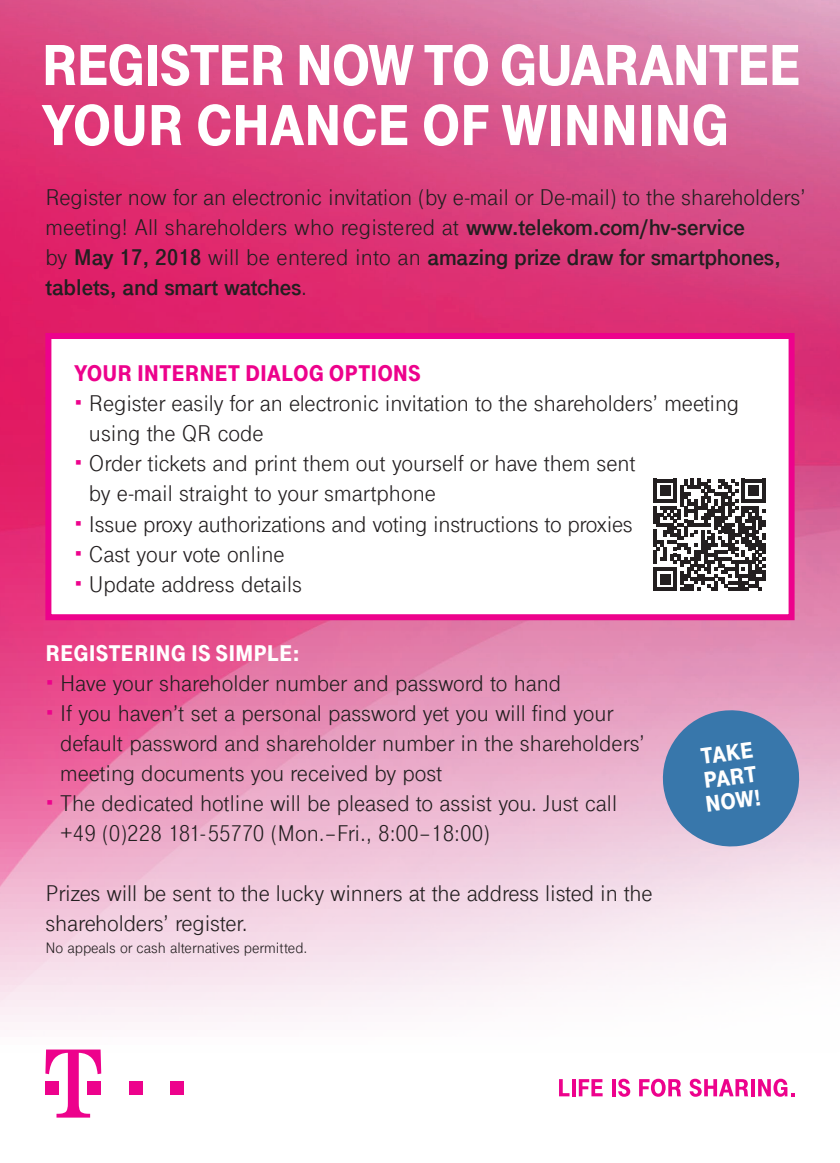
<style>
.page{position:relative;width:840px;height:1163px;background:#fff}
.page>*{position:absolute;margin:0;border:0;box-sizing:border-box;transform-origin:0 0}
.t1{font:900 60px/60px "Tele Grotesk Next";letter-spacing:-.03em;color:#fff}
.t2{font:24px/30px "Tele Grotesk Next";color:#231f20}
.t3{font:900 24px/24px "Tele Grotesk Next";color:#fff;text-align:justify}
.t4{font:900 24px "Tele Grotesk Next";color:#ed028c}
.t5{font:16px "Tele Grotesk Next";color:#231f20}
.s1{font-weight:700}
</style>
<div class="page">
<img style="left:0;top:0;width:839px;height:1097px">
<div style="left:129px;top:1080px;width:13px;height:14px;background:#ed028c"></div>
<div style="left:170px;top:1080px;width:14px;height:14px;background:#ed028c"></div>
<svg style="left:45px;top:1049px;width:56px;height:68px"></svg>
<svg style="left:558px;top:1078px;width:11px;height:18px"></svg>
<svg style="left:571px;top:1078px;width:4px;height:18px"></svg>
<svg style="left:578px;top:1078px;width:24px;height:18px"></svg>
<svg style="left:611px;top:1078px;width:4px;height:18px"></svg>
<svg style="left:617px;top:1078px;width:13px;height:18px"></svg>
<svg style="left:638px;top:1078px;width:42px;height:18px"></svg>
<svg style="left:689px;top:1078px;width:58px;height:18px"></svg>
<svg style="left:750px;top:1078px;width:4px;height:18px"></svg>
<svg style="left:757px;top:1078px;width:37px;height:18px"></svg>
<div style="left:48px;top:336px;width:743px;height:281px;background:#fff"></div>
<div style="left:45px;top:333px;width:749px;height:287px;border:6px solid #ed028c"></div>
<svg style="left:653px;top:478px;width:112px;height:113px"></svg>
<hr style="left:761px;top:570px;width:4px;height:11px;background:#231f20">
<svg style="left:658px;top:705px;width:145px;height:145px;background:#6e8bb7"></svg>
<svg style="left:47px;top:679px;width:5px;height:5px"></svg>
<svg style="left:47px;top:709px;width:5px;height:5px"></svg>
<svg style="left:47px;top:799px;width:5px;height:5px"></svg>
<h1 class="t1" style="left:41px;top:36px;width:761px">REGISTER NOW TO GUARANTEE<br>YOUR CHANCE OF WINNING</h1>
<p class="t2" style="left:45px;top:182px;width:761px">Register now for an electronic invitation (by e-mail or De-mail) to the shareholders’ meeting! All shareholders who registered at <span class="s1">www.telekom.com/hv-service<br></span>by <span class="s1">May 17, 2018</span> will be entered into an <span class="s1">amazing prize draw for smartphones, tablets, and smart watches</span>.</p>
<p class="t4" style="left:74px;top:360px;width:348px">YOUR INTERNET DIALOG OPTIONS</p>
<p class="t2" style="left:89px;top:389px;width:651px">Register easily for an electronic invitation to the shareholders’ meeting using the QR code<br>Order tickets and print them out yourself or have them sent<br>by e-mail straight to your smartphone<br>Issue proxy authorizations and voting instructions to proxies<br>Cast your vote online<br>Update address details</p>
<p class="t3" style="left:45px;top:641px;width:256px">REGISTERING IS SIMPLE:</p>
<p class="t2" style="left:60px;top:668px;width:586px">Have your shareholder number and password to hand<br>If you haven’t set a personal password yet you will find your default password and shareholder number in the shareholders’ meeting documents you received by post<br>The dedicated hotline will be pleased to assist you. Just call +49 (0)228 181-55770 (Mon.–Fri., 8:00–18:00)</p>
<p class="t2" style="left:45px;top:878px;width:608px">Prizes will be sent to the lucky winners at the address listed in the shareholders’ register.</p>
<p class="t5" style="left:45px;top:938px;width:263px">No appeals or cash alternatives permitted.</p>
<p class="t3" style="left:698px;top:744px;width:58px;rotate:-7deg">TAKE PART NOW!</p>
</div>
